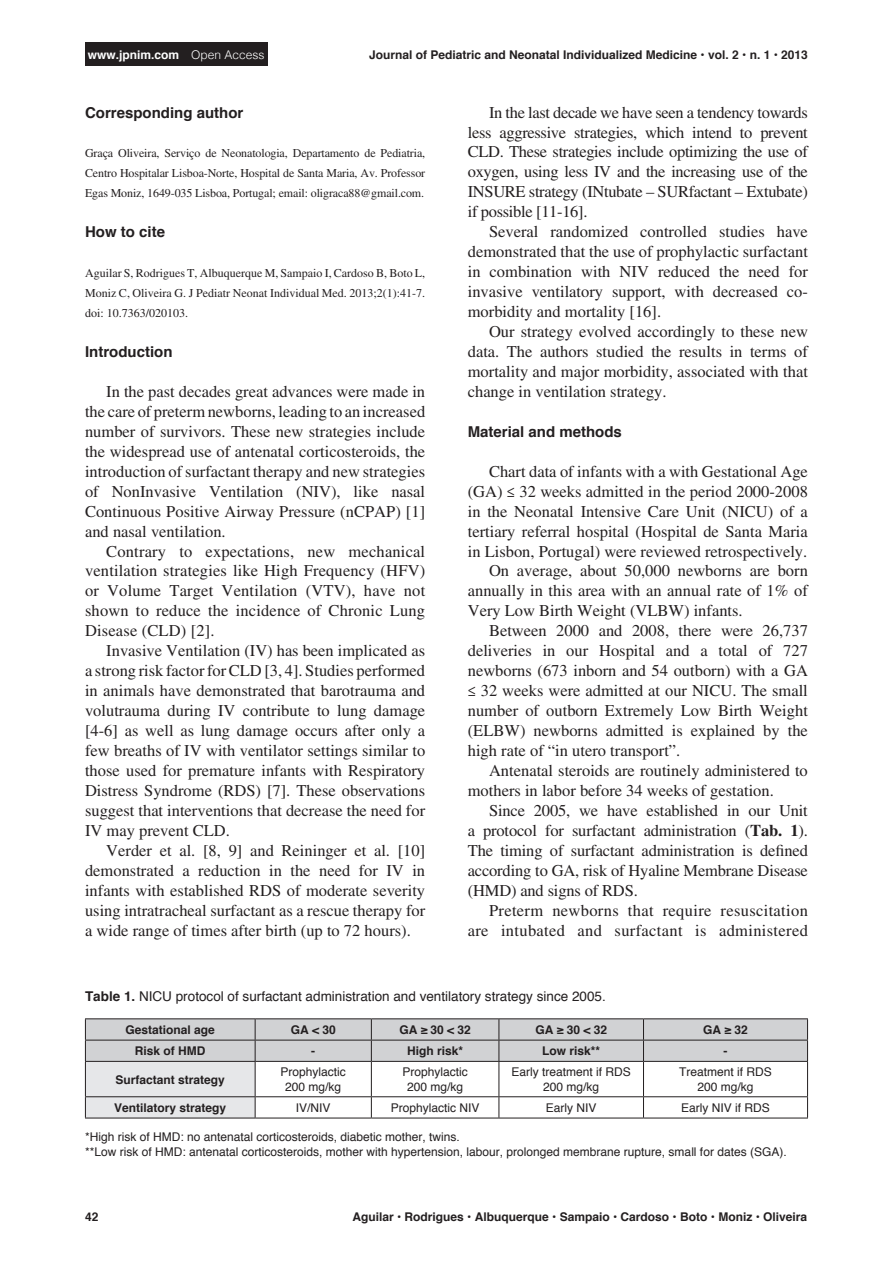
<style>
.page{position:relative;width:893px;height:1263px;background:#fff}
.page>*{position:absolute;margin:0;border:0;box-sizing:border-box;transform-origin:0 0}
.Body1{font:16.5px/20px "Times LT Std";color:#231f20;text-align:justify}
.Body1-2{font:16.5px/20px "Times LT Std";letter-spacing:.02em;color:#231f20;text-align:right}
.Heading2{font:700 15px "Helvetica";color:#231f20}
.t1{font:13.5px "Helvetica";color:#231f20}
.Body3{font:12px/20px "Times LT Std";letter-spacing:-.005em;color:#231f20;text-align:justify}
.Table1{font:12px "Helvetica";color:#231f20}
.Footer_Left{font:700 12px "Helvetica";color:#231f20}
.Table1-2{font:700 12px "Helvetica";color:#231f20}
.Heading2-2{font:700 12px "Helvetica";color:#fff}
.Page_Left{font:700 12px "Helvetica";color:#231f20}
.s1{font-weight:300}
.s2{font-weight:700}
</style>
<div class="page">
<div style="left:85px;top:43px;width:182px;height:23px;background:#231f20"></div>
<hr style="left:85px;top:1018px;width:170px;height:1px;background:#231f20">
<hr style="left:255px;top:1018px;width:116px;height:1px;background:#231f20">
<hr style="left:371px;top:1018px;width:128px;height:1px;background:#231f20">
<hr style="left:499px;top:1018px;width:144px;height:1px;background:#231f20">
<hr style="left:643px;top:1018px;width:165px;height:1px;background:#231f20">
<svg style="left:85px;top:1019px;width:723px;height:99px"></svg>
<hr style="left:85px;top:1118px;width:170px;height:1px;background:#231f20">
<hr style="left:255px;top:1118px;width:116px;height:1px;background:#231f20">
<hr style="left:371px;top:1118px;width:128px;height:1px;background:#231f20">
<hr style="left:499px;top:1118px;width:144px;height:1px;background:#231f20">
<hr style="left:643px;top:1118px;width:165px;height:1px;background:#231f20">
<p class="Heading2-2" style="left:88px;top:45px;width:178px">www.jpnim.com <span class="s1">Open Access</span></p>
<p class="Footer_Left" style="left:369px;top:45px;width:440px">Journal of Pediatric and Neonatal Individualized Medicine • vol. 2 • n. 1 • 2013</p>
<p class="Heading2" style="left:85px;top:100px;width:160px">Corresponding author</p>
<p class="Body3" style="left:85px;top:143px;width:342px">Graça Oliveira, Serviço de Neonatologia, Departamento de Pediatria, Centro Hospitalar Lisboa-Norte, Hospital de Santa Maria, Av. Professor Egas Moniz, 1649-035 Lisboa, Portugal; email: oligraca88@gmail.com.</p>
<p class="Heading2" style="left:85px;top:220px;width:82px">How to cite</p>
<p class="Body3" style="left:85px;top:263px;width:342px">Aguilar S, Rodrigues T, Albuquerque M, Sampaio I, Cardoso B, Boto L, Moniz C, Oliveira G. J Pediatr Neonat Individual Med. 2013;2(1):41-7. doi: 10.7363/020103.</p>
<p class="Heading2" style="left:85px;top:340px;width:89px">Introduction</p>
<p class="Body1" style="left:85px;top:381px;width:342px;text-indent:21px">In the past decades great advances were made in the care of preterm newborns, leading to an increased number of survivors. These new strategies include the widespread use of antenatal corticosteroids, the introduction of surfactant therapy and new strategies of NonInvasive Ventilation (NIV), like nasal Continuous Positive Airway Pressure (nCPAP) [1] and nasal ventilation.</p>
<p class="Body1" style="left:85px;top:541px;width:342px;text-indent:21px">Contrary to expectations, new mechanical ventilation strategies like High Frequency (HFV) or Volume Target Ventilation (VTV), have not shown to reduce the incidence of Chronic Lung Disease (CLD) [2].</p>
<p class="Body1" style="left:85px;top:641px;width:342px;text-indent:21px">Invasive Ventilation (IV) has been implicated as a strong risk factor for CLD [3, 4]. Studies performed in animals have demonstrated that barotrauma and volutrauma during IV contribute to lung damage [4-6] as well as lung damage occurs after only a few breaths of IV with ventilator settings similar to those used for premature infants with Respiratory Distress Syndrome (RDS) [7]. These observations suggest that interventions that decrease the need for IV may prevent CLD.</p>
<p class="Body1" style="left:85px;top:840px;width:342px;text-indent:21px">Verder et al. [8, 9] and Reininger et al. [10] demonstrated a reduction in the need for IV in infants with established RDS of moderate severity using intratracheal surfactant as a rescue therapy for a wide range of times after birth (up to 72 hours).</p>
<p class="Body1" style="left:468px;top:102px;width:342px;text-indent:21px">In the last decade we have seen a tendency towards less aggressive strategies, which intend to prevent CLD. These strategies include optimizing the use of oxygen, using less IV and the increasing use of the INSURE strategy (INtubate – SURfactant – Extubate) if possible [11-16].</p>
<p class="Body1" style="left:468px;top:222px;width:342px;text-indent:21px">Several randomized controlled studies have demonstrated that the use of prophylactic surfactant in combination with NIV reduced the need for invasive ventilatory support, with decreased co&shy;morbidity and mortality [16].</p>
<p class="Body1" style="left:468px;top:321px;width:342px;text-indent:21px">Our strategy evolved accordingly to these new data. The authors studied the results in terms of mortality and major morbidity, associated with that change in ventilation strategy.</p>
<p class="Heading2" style="left:468px;top:419px;width:156px">Material and methods</p>
<p class="Body1" style="left:468px;top:461px;width:342px;text-indent:21px">Chart data of infants with a with Gestational Age (GA) ≤ 32 weeks admitted in the period 2000-2008 in the Neonatal Intensive Care Unit (NICU) of a tertiary referral hospital (Hospital de Santa Maria in Lisbon, Portugal) were reviewed retrospectively.</p>
<p class="Body1" style="left:468px;top:561px;width:342px;text-indent:21px">On average, about 50,000 newborns are born annually in this area with an annual rate of 1% of Very Low Birth Weight (VLBW) infants.</p>
<p class="Body1" style="left:468px;top:621px;width:342px;text-indent:21px">Between 2000 and 2008, there were 26,737 deliveries in our Hospital and a total of 727 newborns (673 inborn and 54 outborn) with a GA ≤ 32 weeks were admitted at our NICU. The small number of outborn Extremely Low Birth Weight (ELBW) newborns admitted is explained by the high rate of “in utero transport”.</p>
<p class="Body1" style="left:468px;top:760px;width:342px;text-indent:21px">Antenatal steroids are routinely administered to mothers in labor before 34 weeks of gestation.</p>
<p class="Body1" style="left:468px;top:800px;width:342px;text-indent:21px">Since 2005, we have established in our Unit a protocol for surfactant administration (<span class="s2">Tab. 1</span>).<br>The timing of surfactant administration is defined according to GA, risk of Hyaline Membrane Disease (HMD) and signs of RDS.</p>
<p class="Body1-2" style="left:468px;top:900px;width:342px">Preterm newborns that require resuscitation are intubated and surfactant is administered</p>
<p class="t1" style="left:85px;top:985px;width:522px"><span class="s2">Table 1.</span> NICU protocol of surfactant administration and ventilatory strategy since 2005.</p>
<p class="Table1-2" style="left:126px;top:1020px;width:91px">Gestational age</p>
<p class="Table1-2" style="left:291px;top:1020px;width:47px">GA &lt; 30</p>
<p class="Table1-2" style="left:399px;top:1020px;width:73px">GA ≥ 30 &lt; 32</p>
<p class="Table1-2" style="left:535px;top:1020px;width:73px">GA ≥ 30 &lt; 32</p>
<p class="Table1-2" style="left:703px;top:1020px;width:46px">GA ≥ 32</p>
<p class="Table1-2" style="left:135px;top:1041px;width:72px">Risk of HMD</p>
<p class="Table1-2" style="left:311px;top:1041px;width:5px">-</p>
<p class="Table1-2" style="left:407px;top:1041px;width:58px">High risk*</p>
<p class="Table1-2" style="left:542px;top:1041px;width:60px">Low risk**</p>
<p class="Table1-2" style="left:723px;top:1041px;width:5px">-</p>
<p class="Table1-2" style="left:116px;top:1070px;width:111px">Surfactant strategy</p>
<p class="Table1" style="left:511px;top:1063px;width:121px">Early treatment if RDS</p>
<p class="Table1" style="left:543px;top:1077px;width:58px">200 mg/kg</p>
<p class="Table1" style="left:679px;top:1063px;width:94px">Treatment if RDS</p>
<p class="Table1" style="left:697px;top:1077px;width:58px">200 mg/kg</p>
<p class="Table1" style="left:281px;top:1063px;width:67px">Prophylactic</p>
<p class="Table1" style="left:285px;top:1077px;width:58px">200 mg/kg</p>
<p class="Table1" style="left:402px;top:1063px;width:67px">Prophylactic</p>
<p class="Table1" style="left:407px;top:1077px;width:58px">200 mg/kg</p>
<p class="Table1-2" style="left:114px;top:1098px;width:114px">Ventilatory strategy</p>
<p class="Table1" style="left:296px;top:1098px;width:36px">IV/NIV</p>
<p class="Table1" style="left:391px;top:1098px;width:90px">Prophylactic NIV</p>
<p class="Table1" style="left:546px;top:1098px;width:52px">Early NIV</p>
<p class="Table1" style="left:681px;top:1098px;width:90px">Early NIV if RDS</p>
<p class="Table1" style="left:85px;top:1128px;width:376px">*High risk of HMD: no antenatal corticosteroids, diabetic mother, twins.</p>
<p class="Table1" style="left:85px;top:1142px;width:703px">**Low risk of HMD: antenatal corticosteroids, mother with hypertension, labour, prolonged membrane rupture, small for dates (SGA).</p>
<p class="Page_Left" style="left:85px;top:1207px;width:15px">42</p>
<p class="Footer_Left" style="left:352px;top:1207px;width:456px">Aguilar • Rodrigues • Albuquerque • Sampaio • Cardoso • Boto • Moniz • Oliveira</p>
</div>
